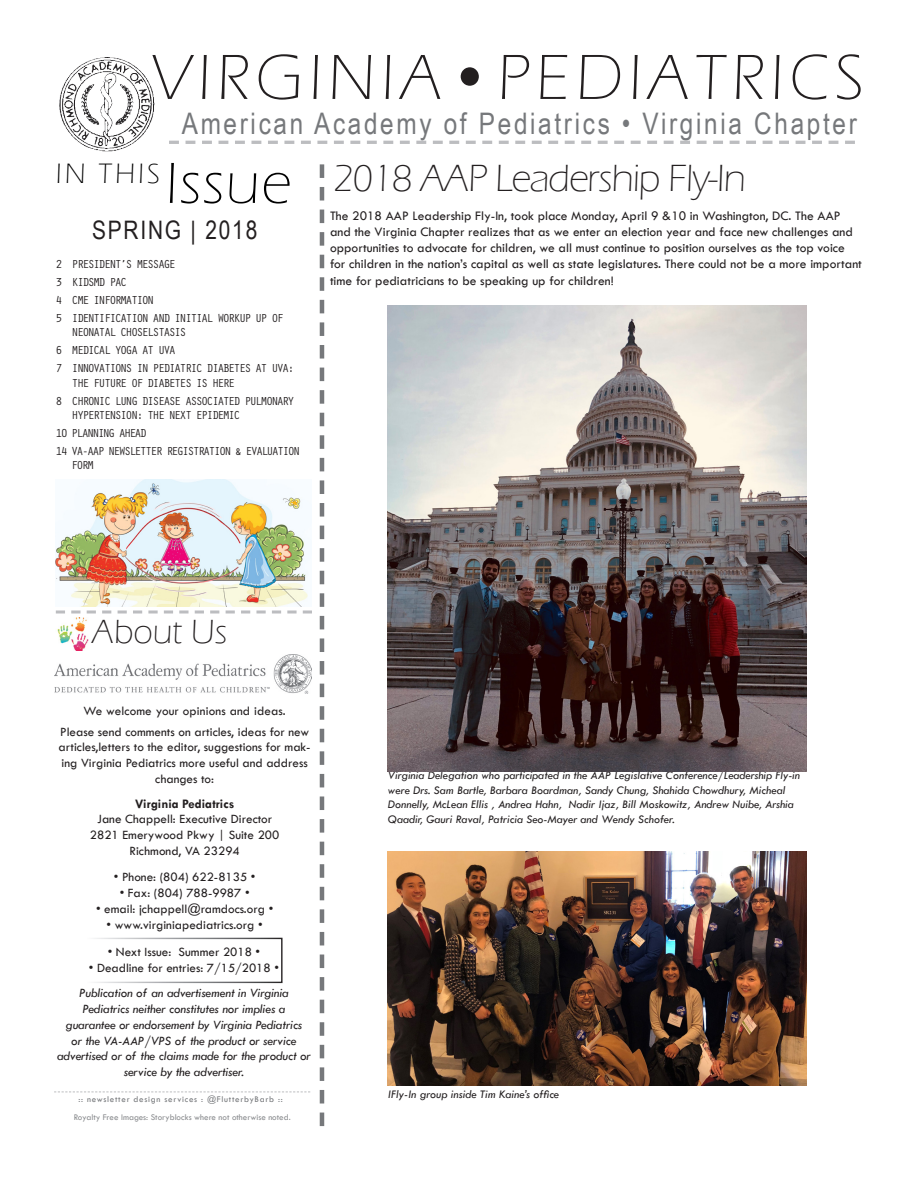
<style>
.page{position:relative;width:918px;height:1188px;background:#fff}
.page>*{position:absolute;margin:0;border:0;box-sizing:border-box;transform-origin:0 0}
.t1{font:300 66px "Eras ITC";letter-spacing:.08em;color:#231f20}
.t2{font:300 60px "Eras ITC";letter-spacing:.025em;color:#000}
.t3{font:300 39px "Eras ITC";letter-spacing:-.03em;color:#231f20}
.t4{font:300 34.5px "Eras ITC";color:#231f20}
.t5{font:29.7px "Arial Narrow";letter-spacing:.09em;color:#76787b}
.t6{font:300 28.8px "Eras ITC";letter-spacing:.1em;color:#000}
.t7{font:25.5px "Arial Narrow";letter-spacing:.07em;color:#231f20}
.t8{font:13.5px/16.2px "Tw Cen";color:#231f20}
.t9{font:13.2px/15.8px "Tw Cen";color:#231f20;text-align:center}
.t10{font:italic 13.2px/15.8px "Tw Cen";letter-spacing:-.01em;color:#231f20;text-align:center}
.t11{font:700 13.2px "Tw Cen";color:#231f20}
.t12{font:italic 12px/14.4px "Tw Cen";color:#231f20}
.t13{font:12px "Orator Std";letter-spacing:-.15em;color:#231f20}
.t14{font:9px "Tw Cen";color:#8a8c8f}
.t15{font:9px "Tw Cen";letter-spacing:.08em;color:#76787b}
</style>
<div class="page">
<svg style="left:320px;top:164px;width:4px;height:962px"></svg>
<svg style="left:56px;top:610px;width:256px;height:4px"></svg>
<svg style="left:54px;top:1092px;width:256px;height:1px"></svg>
<div style="left:85px;top:938px;width:198px;height:45px;border:1px solid #fff"></div>
<svg style="left:169px;top:141px;width:686px;height:3px"></svg>
<img style="left:59px;top:57px;width:96px;height:95px">
<img style="left:54px;top:654px;width:258px;height:40px">
<img style="left:57px;top:618px;width:32px;height:33px">
<img style="left:55px;top:479px;width:253px;height:127px">
<img style="left:388px;top:305px;width:418px;height:466px">
<img style="left:388px;top:851px;width:418px;height:234px">
<p class="t1" style="left:150px;top:41px;width:715px">VIRGINIA•PEDIATRICS</p>
<p class="t6" style="left:56px;top:158px;width:106px">IN THIS</p>
<p class="t5" style="left:182px;top:101px;width:677px">American Academy of Pediatrics • Virginia Chapter</p>
<p class="t2" style="left:166px;top:150px;width:127px">Issue</p>
<p class="t3" style="left:333px;top:156px;width:415px">2018 AAP Leadership Fly-In</p>
<p class="t7" style="left:92px;top:212px;width:167px">SPRING | 2018</p>
<p class="t13" style="left:55px;top:255px;width:122px">2 PRESIDENT’S MESSAGE</p>
<p class="t13" style="left:55px;top:273px;width:73px">3 KIDSMD PAC</p>
<p class="t13" style="left:55px;top:291px;width:100px">4 CME INFORMATION</p>
<p class="t13" style="left:55px;top:309px;width:230px">5 IDENTIFICATION AND INITIAL WORKUP UP OF</p>
<p class="t13" style="left:72px;top:324px;width:117px">NEONATAL CHOSELSTASIS</p>
<p class="t13" style="left:55px;top:342px;width:122px">6 MEDICAL YOGA AT UVA</p>
<p class="t13" style="left:55px;top:360px;width:241px">7 INNOVATIONS IN PEDIATRIC DIABETES AT UVA:</p>
<p class="t13" style="left:72px;top:374px;width:165px">THE FUTURE OF DIABETES IS HERE</p>
<p class="t13" style="left:55px;top:392px;width:241px">8 CHRONIC LUNG DISEASE ASSOCIATED PULMONARY</p>
<p class="t13" style="left:72px;top:406px;width:171px">HYPERTENSION: THE NEXT EPIDEMIC</p>
<p class="t13" style="left:55px;top:424px;width:93px">10 PLANNING AHEAD</p>
<p class="t13" style="left:55px;top:442px;width:246px">14 VA-AAP NEWSLETTER REGISTRATION &amp; EVALUATION</p>
<p class="t13" style="left:71px;top:457px;width:25px">FORM</p>
<p class="t8" style="left:330px;top:207px;width:533px">The 2018 AAP Leadership Fly-In, took place Monday, April 9 &amp;10 in Washington, DC. The AAP and the Virginia Chapter realizes that as we enter an election year and face new challenges and opportunities to advocate for children, we all must continue to position ourselves as the top voice for children in the nation’s capital as well as state legislatures. There could not be a more important time for pediatricians to be speaking up for children!</p>
<p class="t4" style="left:92px;top:612px;width:137px">About Us</p>
<p class="t9" style="left:84px;top:703px;width:204px">We welcome your opinions and ideas.</p>
<p class="t9" style="left:59px;top:724px;width:254px">Please send comments on articles, ideas for new articles,letters to the editor, suggestions for mak&shy;ing Virginia Pediatrics more useful and address changes to:</p>
<p class="t11" style="left:135px;top:796px;width:101px">Virginia Pediatrics</p>
<p class="t9" style="left:97px;top:811px;width:177px">Jane Chappell: Executive Director</p>
<p class="t9" style="left:90px;top:827px;width:191px">2821 Emerywood Pkwy | Suite 200</p>
<p class="t9" style="left:130px;top:843px;width:112px">Richmond, VA 23294</p>
<p class="t9" style="left:114px;top:869px;width:143px">• Phone: (804) 622-8135 •</p>
<p class="t9" style="left:120px;top:885px;width:131px">• Fax: (804) 788-9987 •</p>
<p class="t9" style="left:96px;top:901px;width:179px">• email: jchappell@ramdocs.org •</p>
<p class="t9" style="left:107px;top:917px;width:158px">• www.virginiapediatrics.org •</p>
<p class="t9" style="left:108px;top:944px;width:154px">• Next Issue: Summer 2018 •</p>
<p class="t9" style="left:89px;top:960px;width:192px">• Deadline for entries: 7/15/2018 •</p>
<p class="t10" style="left:79px;top:985px;width:211px">Publication of an advertisement in Virginia</p>
<p class="t10" style="left:83px;top:1001px;width:204px">Pediatrics neither constitutes nor implies a</p>
<p class="t10" style="left:57px;top:1017px;width:255px">guarantee or endorsement by Virginia Pediatrics<br>or the VA-AAP/VPS of the product or service advertised or of the claims made for the product or service by the advertiser.</p>
<p class="t15" style="left:78px;top:1094px;width:206px">:: newsletter design services : @FlutterbyBarb ::</p>
<p class="t14" style="left:74px;top:1112px;width:218px">Royalty Free Images: Storyblocks where not otherwise noted.</p>
<p class="t12" style="left:388px;top:768px;width:414px">Virginia Delegation who participated in the AAP Legislative Conference/Leadership Fly-in were Drs. Sam Bartle, Barbara Boardman, Sandy Chung, Shahida Chowdhury, Micheal Donnelly, McLean Ellis , Andrea Hahn, Nadir Ijaz, Bill Moskowitz, Andrew Nuibe, Arshia Qaadir, Gauri Raval, Patricia Seo-Mayer and Wendy Schofer.</p>
<p class="t12" style="left:388px;top:1087px;width:173px">IFly-In group inside Tim Kaine’s office</p>
</div>
